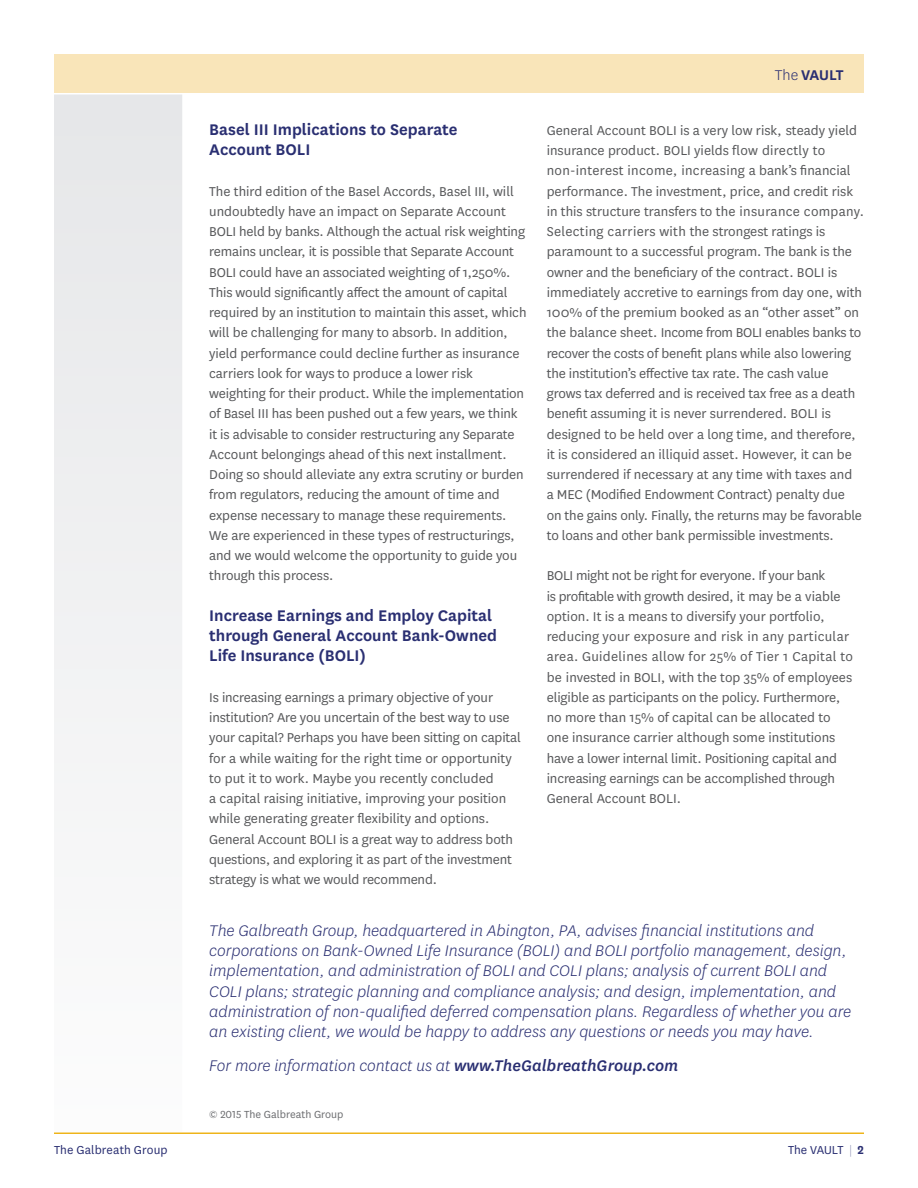
<style>
.page{position:relative;width:918px;height:1188px;background:#fff}
.page>*{position:absolute;margin:0;border:0;box-sizing:border-box;transform-origin:0 0}
.t1{font:italic 300 18px/20.2px "National";color:#2a2f72}
.t2{font:600 18px/20.2px "National";color:#2a2f72}
.t3{font:600 16.5px "National";letter-spacing:-.025em;color:#2a2f72}
.t4{font:15px/20.2px "National";letter-spacing:-.005em;color:#57585a}
.t5{font:13.5px "National";letter-spacing:.005em;color:#2a2f72}
.t6{font:12px "National";color:#6c6d70}
.s1{font-weight:300}
.s2{font-weight:500}
.s3{font-weight:100}
.s4{font-weight:600}
</style>
<div class="page">
<div style="left:54px;top:94px;width:128px;height:1038px;background:#f1f1f3"></div>
<div style="left:54px;top:54px;width:810px;height:39px;background:#f9e5b9"></div>
<hr style="left:54px;top:1132px;width:810px;height:2px;background:#eeb41a">
<p class="t2" style="left:209px;top:118px;width:250px">Basel III Implications to Separate<br>Account BOLI</p>
<p class="t4" style="left:209px;top:180px;width:319px">The third edition of the Basel Accords, Basel III, will undoubtedly have an impact on Separate Account BOLI held by banks. Although the actual risk weighting remains unclear, it is possible that Separate Account BOLI could have an associated weighting of 1,250%.<br>This would significantly affect the amount of capital required by an institution to maintain this asset, which will be challenging for many to absorb. In addition, yield performance could decline further as insurance carriers look for ways to produce a lower risk weighting for their product. While the implementation of Basel III has been pushed out a few years, we think it is advisable to consider restructuring any Separate Account belongings ahead of this next installment.<br>Doing so should alleviate any extra scrutiny or burden from regulators, reducing the amount of time and expense necessary to manage these requirements.<br>We are experienced in these types of restructurings, and we would welcome the opportunity to guide you through this process.</p>
<p class="t2" style="left:209px;top:604px;width:289px">Increase Earnings and Employ Capital through General Account Bank-Owned<br>Life Insurance (BOLI)</p>
<p class="t4" style="left:209px;top:687px;width:313px">Is increasing earnings a primary objective of your institution? Are you uncertain of the best way to use your capital? Perhaps you have been sitting on capital for a while waiting for the right time or opportunity to put it to work. Maybe you recently concluded<br>a capital raising initiative, improving your position while generating greater flexibility and options.<br>General Account BOLI is a great way to address both questions, and exploring it as part of the investment strategy is what we would recommend.</p>
<p class="t3" style="left:775px;top:63px;width:70px"><span class="s1">The</span> VAULT</p>
<p class="t4" style="left:547px;top:120px;width:319px">General Account BOLI is a very low risk, steady yield insurance product. BOLI yields flow directly to non-interest income, increasing a bank’s financial performance. The investment, price, and credit risk in this structure transfers to the insurance company.<br>Selecting carriers with the strongest ratings is paramount to a successful program. The bank is the owner and the beneficiary of the contract. BOLI is immediately accretive to earnings from day one, with 100% of the premium booked as an “other asset” on the balance sheet. Income from BOLI enables banks to recover the costs of benefit plans while also lowering the institution’s effective tax rate. The cash value grows tax deferred and is received tax free as a death benefit assuming it is never surrendered. BOLI is designed to be held over a long time, and therefore, it is considered an illiquid asset. However, it can be surrendered if necessary at any time with taxes and<br>a MEC (Modified Endowment Contract) penalty due<br>on the gains only. Finally, the returns may be favorable to loans and other bank permissible investments.</p>
<p class="t4" style="left:547px;top:565px;width:308px">BOLI might not be right for everyone. If your bank<br>is profitable with growth desired, it may be a viable option. It is a means to diversify your portfolio, reducing your exposure and risk in any particular area. Guidelines allow for 25% of Tier 1 Capital to be invested in BOLI, with the top 35% of employees eligible as participants on the policy. Furthermore, no more than 15% of capital can be allocated to one insurance carrier although some institutions have a lower internal limit. Positioning capital and increasing earnings can be accomplished through General Account BOLI.</p>
<p class="t1" style="left:209px;top:920px;width:643px">The Galbreath Group, headquartered in Abington, PA, advises financial institutions and corporations on Bank-Owned Life Insurance (BOLI) and BOLI portfolio management, design, implementation, and administration of BOLI and COLI plans; analysis of current BOLI and COLI plans; strategic planning and compliance analysis; and design, implementation, and administration of non-qualified deferred compensation plans. Regardless of whether you are an existing client, we would be happy to address any questions or needs you may have.</p>
<p class="t1" style="left:209px;top:1055px;width:471px">For more information contact us at <span class="s2">www.TheGalbreathGroup.com</span></p>
<p class="t6" style="left:209px;top:1107px;width:136px">© 2015 The Galbreath Group</p>
<p class="t5" style="left:54px;top:1141px;width:115px">The Galbreath Group</p>
<p class="t5" style="left:788px;top:1141px;width:77px">The VAULT <span class="s3">|</span> <span class="s4">2</span></p>
</div>
